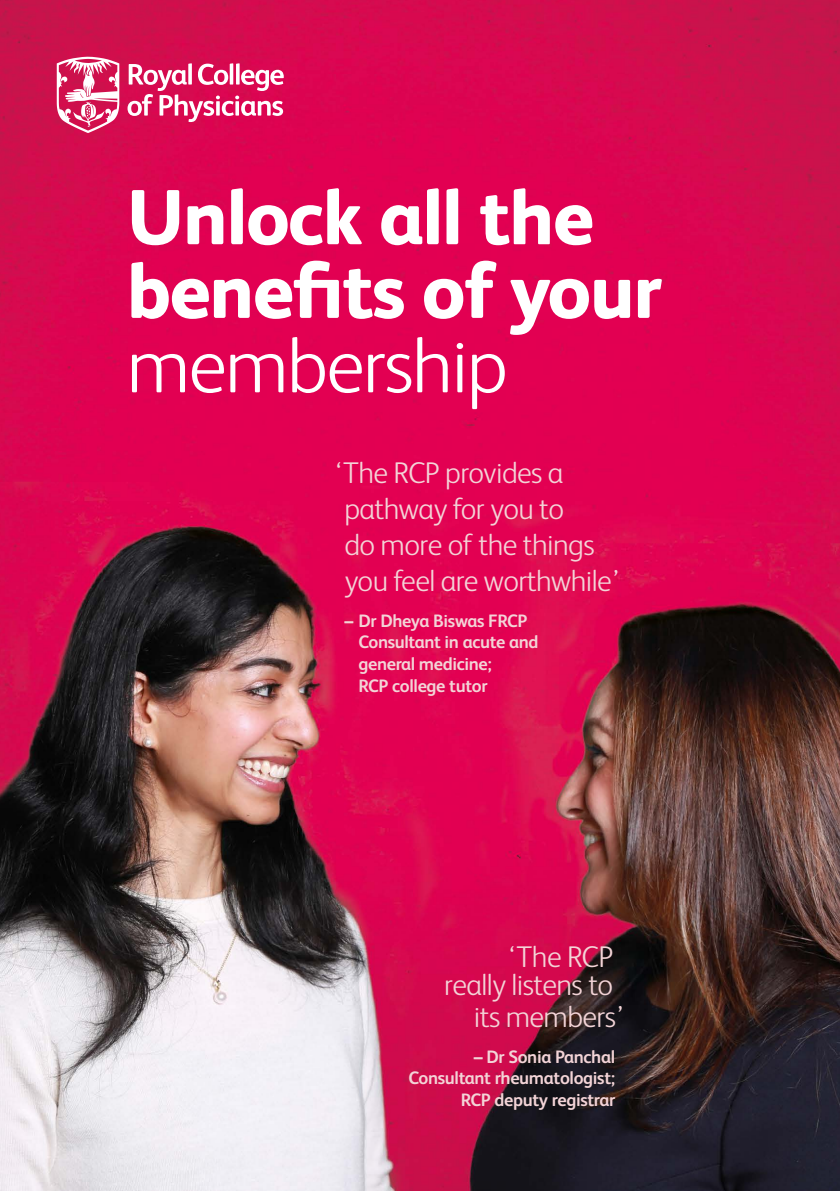
<style>
.page{position:relative;width:840px;height:1191px;background:#fff}
.page>*{position:absolute;margin:0;border:0;box-sizing:border-box;transform-origin:0 0}
.t1{font:800 78px/73.6px "FS Albert";letter-spacing:-.02em;color:#fff}
.t2{font:300 78px "FS Albert";letter-spacing:-.02em;color:#fff}
.t3{font:300 30px/36px "FS Albert";letter-spacing:-.02em;color:#f3d4d7}
.t4{font:700 18px/21.6px "FS Albert";letter-spacing:-.02em;color:#f3d4d7}
</style>
<div class="page">
<img style="left:0;top:0;width:839px;height:1191px">
<svg style="left:127px;top:63px;width:156px;height:59px"></svg>
<svg style="left:57px;top:57px;width:62px;height:76px"></svg>
<h1 class="t1" style="left:127px;top:180px;width:536px">Unlock all the benefits of your</h1>
<h1 class="t2" style="left:127px;top:321px;width:382px">membership</h1>
<h2 class="t3" style="left:344px;top:454px;width:277px;text-indent:-10px">‘The RCP provides a pathway for you to<br>do more of the things you feel are worthwhile’</h2>
<p class="t4" style="left:358px;top:609px;width:181px;text-indent:-14px">– Dr Dheya Biswas FRCP<br>Consultant in acute and general medicine;<br>RCP college tutor</p>
<h2 class="t3" style="left:444px;top:942px;width:170px;line-height:28px;text-align:right">‘The RCP really listens to</h2>
<h2 class="t3" style="left:473px;top:998px;width:152px">its members’</h2>
<p class="t4" style="left:408px;top:1045px;width:208px;text-align:right">– Dr Sonia Panchal<br>Consultant rheumatologist;<br>RCP deputy registrar</p>
</div>
